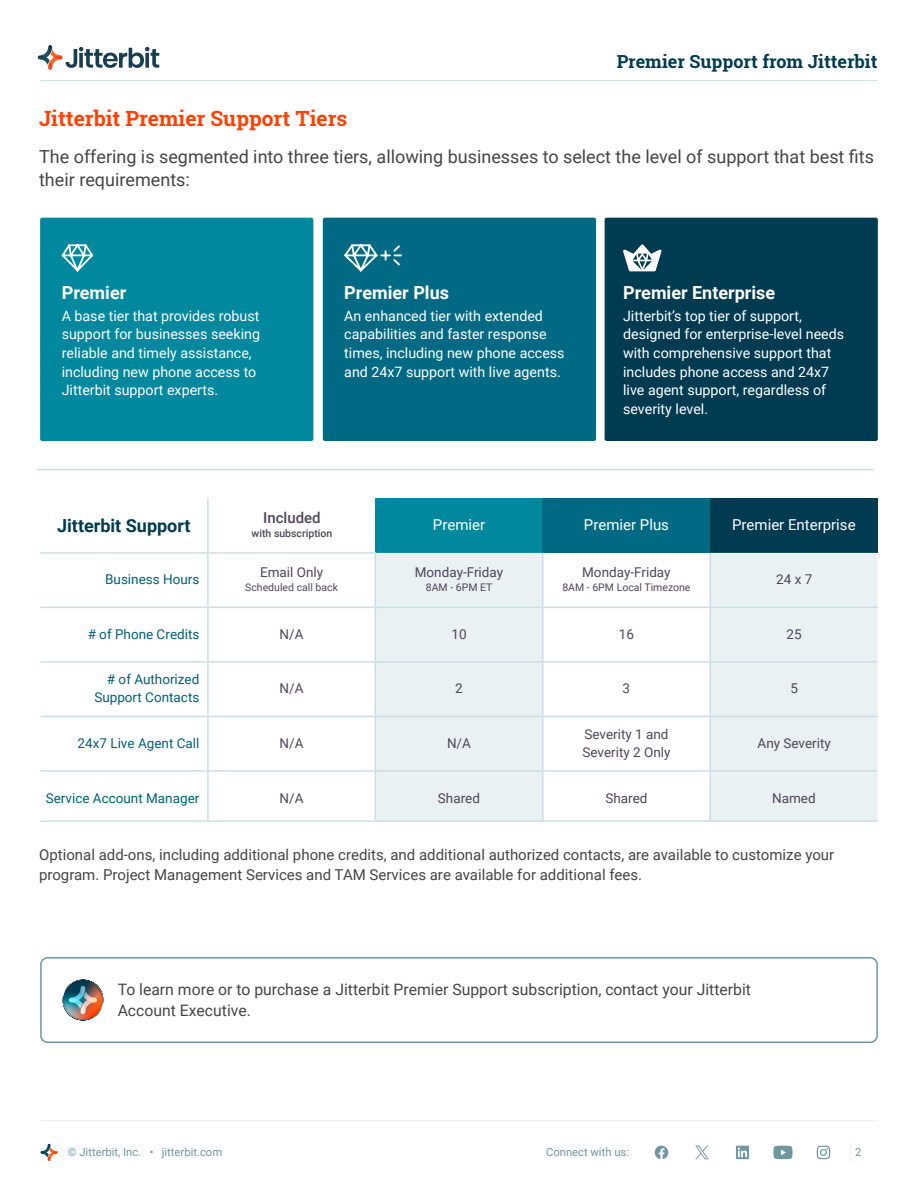
<style>
.page{position:relative;width:918px;height:1188px;background:#fff}
.page>*{position:absolute;margin:0;border:0;box-sizing:border-box;transform-origin:0 0}
.t1{font:700 21px "Roboto Slab";color:#ff4204}
.t2{font:18px/23.4px "Roboto";color:#454545}
.t3{font:700 18px "Roboto";color:#fff}
.t4{font:700 18px "Roboto Slab";color:#003b51}
.t5{font:700 18px "Roboto";color:#003b51}
.t6{font:15.75px/20.5px "Roboto";color:#454545}
.t7{font:15px/19.5px "Roboto";color:#454545}
.t8{font:15px "Roboto";color:#fff}
.t9{font:500 15px "Roboto";color:#4f465a}
.t10{font:14.25px/18.5px "Roboto";color:#fff}
.t11{font:13.5px/17.5px "Roboto";color:#4f465a}
.t12{font:13.5px/17.5px "Roboto";color:#006177;text-align:right}
.t13{font:11.25px "Roboto";color:#6e97a3}
.t14{font:10.5px "Roboto";color:#4f465a}
.t15{font:500 10.5px "Roboto";color:#4f465a}
</style>
<div class="page">
<div style="left:40px;top:218px;width:273px;height:223px;background:#00889e;border-radius:2px"></div>
<div style="left:323px;top:218px;width:273px;height:223px;background:#006a85;border-radius:2px"></div>
<div style="left:605px;top:218px;width:273px;height:223px;background:#003b51;border-radius:2px"></div>
<svg style="left:623px;top:244px;width:39px;height:27px"></svg>
<div style="left:40px;top:957px;width:838px;height:86px;border:2px solid #6e97a3;border-radius:7px"></div>
<img style="left:62px;top:979px;width:42px;height:42px">
<div style="left:375px;top:498px;width:168px;height:55px;background:#00889e"></div>
<div style="left:543px;top:498px;width:167px;height:55px;background:#006a85"></div>
<div style="left:710px;top:498px;width:168px;height:55px;background:#003b51"></div>
<svg style="left:376px;top:553px;width:502px;height:54px;fill:#e9f1f3"></svg>
<svg style="left:376px;top:608px;width:502px;height:212px;fill:#e9f1f3"></svg>
<hr style="left:207px;top:498px;width:2px;height:54px;background:#cadee6">
<hr style="left:41px;top:552px;width:167px;height:2px;background:#cadee6">
<hr style="left:208px;top:552px;width:168px;height:2px;background:#cadee6">
<hr style="left:207px;top:554px;width:2px;height:53px;background:#cadee6">
<hr style="left:375px;top:554px;width:1px;height:53px;background:#cadee6">
<hr style="left:542px;top:553px;width:1px;height:54px;background:#cadee6">
<hr style="left:709px;top:553px;width:2px;height:54px;background:#cadee6">
<hr style="left:41px;top:607px;width:167px;height:1px;background:#cadee6">
<hr style="left:208px;top:607px;width:167px;height:1px;background:#cadee6">
<hr style="left:207px;top:608px;width:2px;height:53px;background:#cadee6">
<hr style="left:375px;top:607px;width:168px;height:1px;background:#cadee6">
<hr style="left:375px;top:608px;width:1px;height:53px;background:#cadee6">
<hr style="left:543px;top:607px;width:167px;height:1px;background:#cadee6">
<hr style="left:542px;top:608px;width:1px;height:53px;background:#cadee6">
<hr style="left:710px;top:607px;width:168px;height:1px;background:#cadee6">
<hr style="left:709px;top:608px;width:2px;height:53px;background:#cadee6">
<hr style="left:41px;top:661px;width:167px;height:2px;background:#cadee6">
<hr style="left:208px;top:661px;width:167px;height:2px;background:#cadee6">
<hr style="left:207px;top:663px;width:2px;height:53px;background:#cadee6">
<hr style="left:375px;top:661px;width:168px;height:2px;background:#cadee6">
<hr style="left:375px;top:663px;width:1px;height:53px;background:#cadee6">
<hr style="left:543px;top:661px;width:167px;height:2px;background:#cadee6">
<hr style="left:542px;top:663px;width:1px;height:53px;background:#cadee6">
<hr style="left:710px;top:661px;width:168px;height:2px;background:#cadee6">
<hr style="left:709px;top:663px;width:2px;height:53px;background:#cadee6">
<hr style="left:41px;top:716px;width:167px;height:1px;background:#cadee6">
<hr style="left:208px;top:716px;width:167px;height:1px;background:#cadee6">
<hr style="left:207px;top:717px;width:2px;height:53px;background:#cadee6">
<hr style="left:375px;top:716px;width:168px;height:1px;background:#cadee6">
<hr style="left:375px;top:717px;width:1px;height:53px;background:#cadee6">
<hr style="left:543px;top:716px;width:167px;height:1px;background:#cadee6">
<hr style="left:542px;top:717px;width:1px;height:53px;background:#cadee6">
<hr style="left:710px;top:716px;width:168px;height:1px;background:#cadee6">
<hr style="left:709px;top:717px;width:2px;height:53px;background:#cadee6">
<hr style="left:41px;top:770px;width:167px;height:2px;background:#cadee6">
<hr style="left:208px;top:770px;width:167px;height:2px;background:#cadee6">
<hr style="left:207px;top:772px;width:2px;height:48px;background:#cadee6">
<hr style="left:375px;top:770px;width:168px;height:2px;background:#cadee6">
<hr style="left:375px;top:772px;width:1px;height:48px;background:#cadee6">
<hr style="left:543px;top:770px;width:167px;height:2px;background:#cadee6">
<hr style="left:542px;top:772px;width:1px;height:48px;background:#cadee6">
<hr style="left:710px;top:770px;width:168px;height:2px;background:#cadee6">
<hr style="left:709px;top:772px;width:2px;height:48px;background:#cadee6">
<hr style="left:41px;top:820px;width:167px;height:2px;background:#cadee6">
<hr style="left:208px;top:820px;width:167px;height:2px;background:#cadee6">
<hr style="left:375px;top:820px;width:168px;height:2px;background:#cadee6">
<hr style="left:543px;top:820px;width:167px;height:2px;background:#cadee6">
<hr style="left:710px;top:820px;width:168px;height:2px;background:#cadee6">
<svg style="left:61px;top:244px;width:32px;height:28px"></svg>
<svg style="left:344px;top:244px;width:58px;height:28px"></svg>
<hr style="left:37px;top:469px;width:837px;height:1px;background:#cadee6">
<svg style="left:655px;top:1146px;width:13px;height:13px"></svg>
<svg style="left:736px;top:1146px;width:13px;height:13px"></svg>
<svg style="left:773px;top:1146px;width:20px;height:13px"></svg>
<svg style="left:816px;top:1145px;width:15px;height:15px"></svg>
<svg style="left:817px;top:1146px;width:13px;height:13px"></svg>
<svg style="left:695px;top:1146px;width:14px;height:13px"></svg>
<hr style="left:41px;top:1120px;width:837px;height:1px;background:#e9f1f3">
<svg style="left:850px;top:1142px;width:1px;height:21px"></svg>
<svg style="left:40px;top:1144px;width:18px;height:17px"></svg>
<hr style="left:41px;top:80px;width:837px;height:1px;background:#cadee6">
<svg style="left:38px;top:45px;width:121px;height:25px"></svg>
<p class="t4" style="left:617px;top:54px;width:262px">Premier Support from Jitterbit</p>
<h1 class="t1" style="left:39px;top:110px;width:310px">Jitterbit Premier Support Tiers</h1>
<p class="t2" style="left:39px;top:144px;width:837px">The offering is segmented into three tiers, allowing businesses to select the level of support that best fits their requirements:</p>
<p class="t3" style="left:62px;top:286px;width:66px">Premier</p>
<p class="t10" style="left:62px;top:308px;width:200px">A base tier that provides robust support for businesses seeking reliable and timely assistance, including new phone access to<br>Jitterbit support experts.</p>
<p class="t3" style="left:344px;top:286px;width:106px">Premier Plus</p>
<p class="t10" style="left:344px;top:308px;width:222px">An enhanced tier with extended capabilities and faster response times, including new phone access and 24x7 support with live agents.</p>
<p class="t3" style="left:623px;top:286px;width:154px">Premier Enterprise</p>
<p class="t10" style="left:623px;top:308px;width:223px">Jitterbit’s top tier of support, designed for enterprise-level needs with comprehensive support that includes phone access and 24x7 live agent support, regardless of severity level.</p>
<p class="t5" style="left:57px;top:518px;width:135px">Jitterbit Support</p>
<p class="t9" style="left:263px;top:512px;width:59px">Included</p>
<p class="t15" style="left:252px;top:529px;width:82px">with subscription</p>
<p class="t8" style="left:433px;top:518px;width:54px">Premier</p>
<p class="t8" style="left:584px;top:518px;width:87px">Premier Plus</p>
<p class="t8" style="left:732px;top:518px;width:125px">Premier Enterprise</p>
<p class="t12" style="left:105px;top:572px;width:96px">Business Hours</p>
<p class="t11" style="left:260px;top:565px;width:65px">Email Only</p>
<p class="t14" style="left:245px;top:583px;width:94px">Scheduled call back</p>
<p class="t11" style="left:415px;top:564px;width:90px">Monday-Friday</p>
<p class="t14" style="left:426px;top:582px;width:68px">8AM - 6PM ET</p>
<p class="t11" style="left:582px;top:564px;width:90px">Monday-Friday</p>
<p class="t14" style="left:562px;top:580px;width:130px">8AM - 6PM Local Timezone</p>
<p class="t11" style="left:776px;top:571px;width:38px">24 x 7</p>
<p class="t12" style="left:88px;top:626px;width:113px"># of Phone Credits</p>
<p class="t11" style="left:280px;top:626px;width:25px">N/A</p>
<p class="t11" style="left:451px;top:626px;width:17px">10</p>
<p class="t11" style="left:619px;top:626px;width:17px">16</p>
<p class="t11" style="left:787px;top:626px;width:17px">25</p>
<p class="t12" style="left:94px;top:672px;width:107px"># of Authorized<br>Support Contacts</p>
<p class="t11" style="left:280px;top:681px;width:25px">N/A</p>
<p class="t11" style="left:455px;top:681px;width:9px">2</p>
<p class="t11" style="left:623px;top:681px;width:9px">3</p>
<p class="t11" style="left:790px;top:681px;width:9px">5</p>
<p class="t12" style="left:78px;top:734px;width:123px">24x7 Live Agent Call</p>
<p class="t11" style="left:280px;top:735px;width:25px">N/A</p>
<p class="t11" style="left:447px;top:735px;width:25px">N/A</p>
<p class="t11" style="left:582px;top:726px;width:90px">Severity 1 and<br>Severity 2 Only</p>
<p class="t11" style="left:758px;top:735px;width:75px">Any Severity</p>
<p class="t12" style="left:46px;top:790px;width:155px">Service Account Manager</p>
<p class="t11" style="left:280px;top:790px;width:25px">N/A</p>
<p class="t11" style="left:438px;top:790px;width:44px">Shared</p>
<p class="t11" style="left:605px;top:790px;width:44px">Shared</p>
<p class="t11" style="left:772px;top:790px;width:45px">Named</p>
<p class="t7" style="left:39px;top:846px;width:797px">Optional add-ons, including additional phone credits, and additional authorized contacts, are available to customize your program. Project Management Services and TAM Services are available for additional fees.</p>
<p class="t6" style="left:118px;top:981px;width:635px">To learn more or to purchase a Jitterbit Premier Support subscription, contact your Jitterbit<br>Account Executive.</p>
<p class="t13" style="left:68px;top:1147px;width:156px">© Jitterbit, Inc. • jitterbit.com</p>
<p class="t13" style="left:546px;top:1146px;width:85px">Connect with us:</p>
<p class="t13" style="left:855px;top:1147px;width:8px">2</p>
</div>
